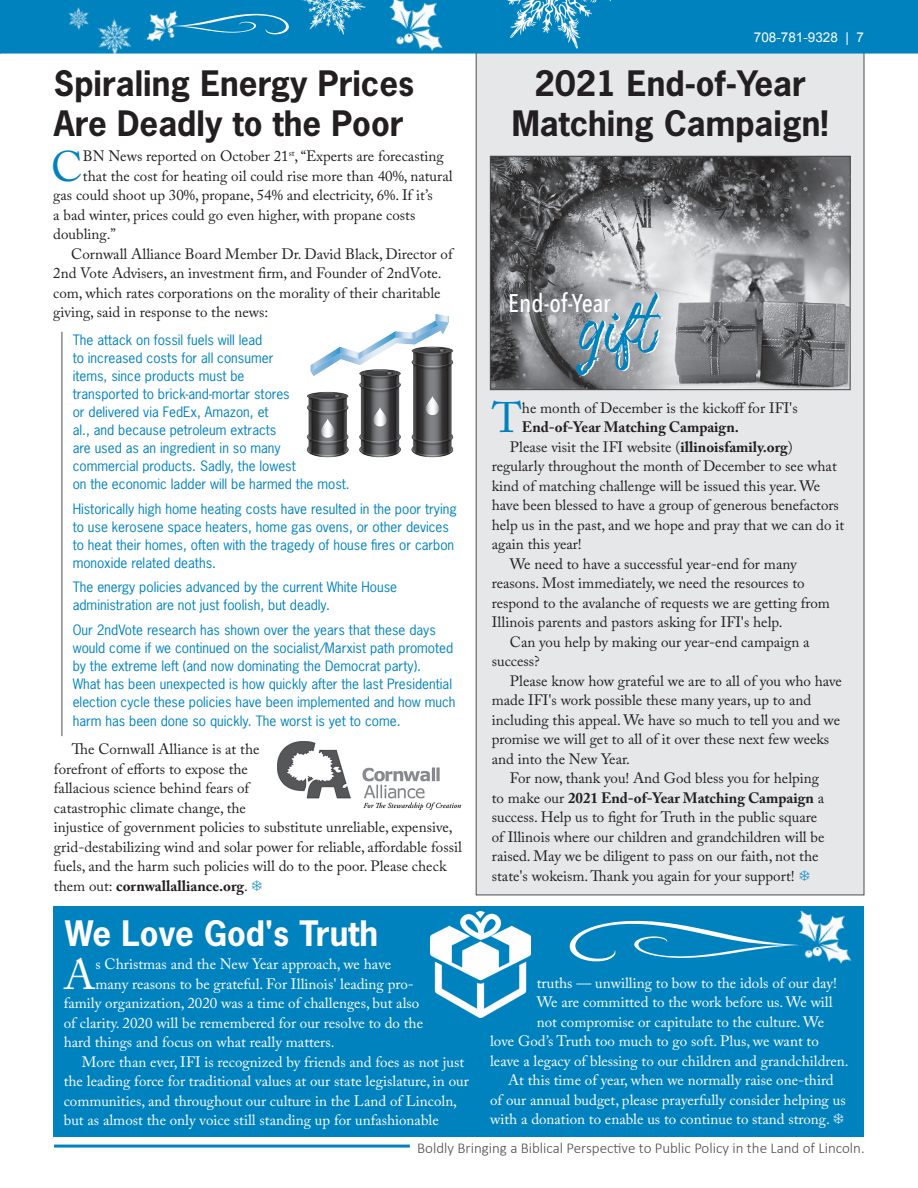
<style>
.page{position:relative;width:918px;height:1188px;background:#fff}
.page>*{position:absolute;margin:0;border:0;box-sizing:border-box;transform-origin:0 0}
.t1{font:68.7px "Storytella";color:#0082bf}
.t2{font:42.45px "Adobe Caslon Pro";color:#0082bf}
.t3{font:42.45px "Adobe Caslon Pro";color:#fff}
.t4{font:700 33px/39.6px "News Gothic Std";color:#231f20}
.t5{font:700 33px "News Gothic Std";color:#fff}
.t6{font:500 25.5px "Avenir Next Condensed";color:#fff}
.t7{font:15px/19.5px "Adobe Caslon Pro";color:#231f20}
.t8{font:15px "Adobe Caslon Pro";color:#fff}
.t9{font:700 15px "Adobe Caslon Pro";color:#231f20}
.t10{font:300 15px "Calibri";color:#4b4c4d}
.t11{font:13.5px/18px "News Gothic Std";color:#0082bf}
.t12{font:13.5px "Arial";color:#fff}
.s1{font-weight:700}
.s2{font-weight:400}
</style>
<div class="page">
<div style="left:53px;top:906px;width:811px;height:231px;background:#0082bf"></div>
<div style="left:476px;top:50px;width:388px;height:845px;background:#e6e7e9;border:1px solid #4b4c4d"></div>
<div style="left:0;top:0;width:918px;height:54px;background:#0082bf"></div>
<hr style="left:54px;top:1145px;width:356px;height:3px;background:#0082bf">
<hr style="left:62px;top:332px;width:1px;height:404px;background:#4b4c4d">
<img style="left:277px;top:742px;width:184px;height:68px">
<img style="left:306px;top:379px;width:148px;height:79px">
<img style="left:310px;top:314px;width:144px;height:65px">
<img style="left:492px;top:158px;width:356px;height:230px">
<div style="left:490px;top:156px;width:360px;height:234px;border:1px solid #4b4c4d"></div>
<img style="left:376px;top:0;width:82px;height:54px">
<img style="left:291px;top:0;width:81px;height:40px">
<img style="left:83px;top:7px;width:62px;height:47px">
<svg style="left:184px;top:14px;width:105px;height:21px;background:#2594c8"></svg>
<img style="left:141px;top:0;width:43px;height:48px">
<img style="left:59px;top:0;width:38px;height:38px">
<img style="left:477px;top:0;width:157px;height:52px">
<img style="left:431px;top:911px;width:99px;height:106px">
<img style="left:797px;top:910px;width:55px;height:54px">
<svg style="left:569px;top:921px;width:233px;height:41px"></svg>
<h3 class="t4" style="left:54px;top:63px;width:362px">Spiraling Energy Prices<br>Are Deadly to the Poor</h3>
<h2 class="t2" style="left:51px;top:141px;width:33px">C</h2>
<p class="t7" style="left:83px;top:146px;width:362px">BN News reported on October 21<sup>st</sup>, “Experts are forecasting</p>
<p class="t7" style="left:83px;top:166px;width:371px">that the cost for heating oil could rise more than 40%, natural</p>
<p class="t7" style="left:53px;top:185px;width:381px">gas could shoot up 30%, propane, 54% and electricity, 6%. If it’s</p>
<p class="t7" style="left:53px;top:205px;width:364px">a bad winter, prices could go even higher, with propane costs</p>
<p class="t7" style="left:53px;top:224px;width:64px">doubling.”</p>
<p class="t7" style="left:71px;top:244px;width:383px">Cornwall Alliance Board Member Dr. David Black, Director of</p>
<p class="t7" style="left:53px;top:263px;width:390px">2nd Vote Advisers, an investment firm, and Founder of 2ndVote.</p>
<p class="t7" style="left:53px;top:283px;width:389px">com, which rates corporations on the morality of their charitable</p>
<p class="t7" style="left:53px;top:302px;width:217px">giving, said in response to the news:</p>
<p class="t11" style="left:73px;top:331px;width:279px">The attack on fossil fuels will lead<br>to increased costs for all consumer<br>items, since products must be<br>transported to brick-and-mortar stores<br>or delivered via FedEx, Amazon, et<br>al., and because petroleum extracts<br>are used as an ingredient in so many commercial products. Sadly, the lowest<br>on the economic ladder will be harmed the most.</p>
<p class="t11" style="left:73px;top:500px;width:386px">Historically high home heating costs have resulted in the poor trying to use kerosene space heaters, home gas ovens, or other devices to heat their homes, often with the tragedy of house fires or carbon monoxide related deaths.</p>
<p class="t11" style="left:73px;top:578px;width:326px">The energy policies advanced by the current White House administration are not just foolish, but deadly.</p>
<p class="t11" style="left:73px;top:620px;width:384px">Our 2ndVote research has shown over the years that these days would come if we continued on the socialist/Marxist path promoted by the extreme left (and now dominating the Democrat party).<br>What has been unexpected is how quickly after the last Presidential election cycle these policies have been implemented and how much</p>
<p class="t11" style="left:73px;top:712px;width:329px">harm has been done so quickly. The worst is yet to come.</p>
<p class="t7" style="left:54px;top:739px;width:409px;text-indent:18px">The Cornwall Alliance is at the<br>forefront of efforts to expose the<br>fallacious science behind fears of<br>catastrophic climate change, the<br>injustice of government policies to substitute unreliable, expensive, grid-destabilizing wind and solar power for reliable, affordable fossil fuels, and the harm such policies will do to the poor. Please check them out: <span class="s1">cornwallalliance.org</span>.</p>
<h3 class="t5" style="left:65px;top:911px;width:314px">We Love God's Truth</h3>
<h2 class="t3" style="left:64px;top:949px;width:33px">A</h2>
<p class="t8" style="left:95px;top:955px;width:297px">s Christmas and the New Year approach, we have</p>
<p class="t8" style="left:95px;top:975px;width:320px">many reasons to be grateful. For Illinois' leading pro-</p>
<p class="t8" style="left:64px;top:994px;width:357px">family organization, 2020 was a time of challenges, but also</p>
<p class="t8" style="left:64px;top:1014px;width:361px">of clarity. 2020 will be remembered for our resolve to do the</p>
<p class="t8" style="left:64px;top:1033px;width:272px">hard things and focus on what really matters.</p>
<p class="t8" style="left:82px;top:1053px;width:384px">More than ever, IFI is recognized by friends and foes as not just</p>
<p class="t8" style="left:64px;top:1072px;width:407px">the leading force for traditional values at our state legislature, in our</p>
<p class="t8" style="left:64px;top:1092px;width:395px">communities, and throughout our culture in the Land of Lincoln,</p>
<p class="t8" style="left:64px;top:1111px;width:377px">but as almost the only voice still standing up for unfashionable</p>
<p class="t12" style="left:754px;top:28px;width:112px">708-781-9328 | 7</p>
<h3 class="t4" style="left:512px;top:63px;width:318px;text-align:center">2021 End-of-Year<br>Matching Campaign!</h3>
<h3 class="t6" style="left:508px;top:287px;width:104px">End-of-Year</h3>
<h1 class="t1" style="left:583px;top:286px;width:75px">gift</h1>
<h2 class="t2" style="left:492px;top:393px;width:31px">T</h2>
<p class="t7" style="left:522px;top:398px;width:277px">he month of December is the kickoff for IFI's</p>
<p class="t9" style="left:522px;top:418px;width:219px">End-of-Year Matching Campaign.</p>
<p class="t7" style="left:510px;top:437px;width:284px">Please visit the IFI website (<span class="s1">illinoisfamily.org</span>)</p>
<p class="t7" style="left:492px;top:456px;width:346px">regularly throughout the month of December to see what</p>
<p class="t7" style="left:492px;top:476px;width:330px">kind of matching challenge will be issued this year. We</p>
<p class="t7" style="left:492px;top:495px;width:349px">have been blessed to have a group of generous benefactors</p>
<p class="t7" style="left:492px;top:515px;width:354px">help us in the past, and we hope and pray that we can do it</p>
<p class="t7" style="left:492px;top:534px;width:91px">again this year!</p>
<p class="t7" style="left:510px;top:554px;width:289px">We need to have a successful year-end for many</p>
<p class="t7" style="left:492px;top:573px;width:314px">reasons. Most immediately, we need the resources to</p>
<p class="t7" style="left:492px;top:593px;width:340px">respond to the avalanche of requests we are getting from</p>
<p class="t7" style="left:492px;top:612px;width:292px">Illinois parents and pastors asking for IFI's help.</p>
<p class="t7" style="left:510px;top:632px;width:301px">Can you help by making our year-end campaign a</p>
<p class="t7" style="left:492px;top:651px;width:49px">success?</p>
<p class="t7" style="left:510px;top:671px;width:334px">Please know how grateful we are to all of you who have</p>
<p class="t7" style="left:492px;top:690px;width:321px">made IFI's work possible these many years, up to and</p>
<p class="t7" style="left:492px;top:710px;width:350px">including this appeal. We have so much to tell you and we</p>
<p class="t7" style="left:492px;top:729px;width:339px">promise we will get to all of it over these next few weeks</p>
<p class="t7" style="left:492px;top:749px;width:140px">and into the New Year.</p>
<p class="t7" style="left:510px;top:768px;width:311px">For now, thank you! And God bless you for helping</p>
<p class="t9" style="left:492px;top:789px;width:334px"><span class="s2">to make our</span> 2021 End-of-Year Matching Campaign <span class="s2">a</span></p>
<p class="t7" style="left:492px;top:807px;width:327px">success. Help us to fight for Truth in the public square</p>
<p class="t7" style="left:492px;top:827px;width:334px">of Illinois where our children and grandchildren will be</p>
<p class="t7" style="left:492px;top:846px;width:328px">raised. May we be diligent to pass on our faith, not the</p>
<p class="t7" style="left:492px;top:866px;width:304px">state's wokeism. Thank you again for your support!</p>
<p class="t8" style="left:537px;top:974px;width:302px">truths — unwilling to bow to the idols of our day!</p>
<p class="t8" style="left:537px;top:993px;width:297px">We are committed to the work before us. We will</p>
<p class="t8" style="left:537px;top:1013px;width:289px">not compromise or capitulate to the culture. We</p>
<p class="t8" style="left:490px;top:1032px;width:330px">love God’s Truth too much to go soft. Plus, we want to</p>
<p class="t8" style="left:490px;top:1052px;width:360px">leave a legacy of blessing to our children and grandchildren.</p>
<p class="t8" style="left:508px;top:1071px;width:327px">At this time of year, when we normally raise one-third</p>
<p class="t8" style="left:490px;top:1091px;width:357px">of our annual budget, please prayerfully consider helping us</p>
<p class="t8" style="left:490px;top:1110px;width:341px">with a donation to enable us to continue to stand strong.</p>
<p class="t10" style="left:417px;top:1139px;width:449px">Boldly Bringing a Biblical Perspective to Public Policy in the Land of Lincoln.</p>
</div>
